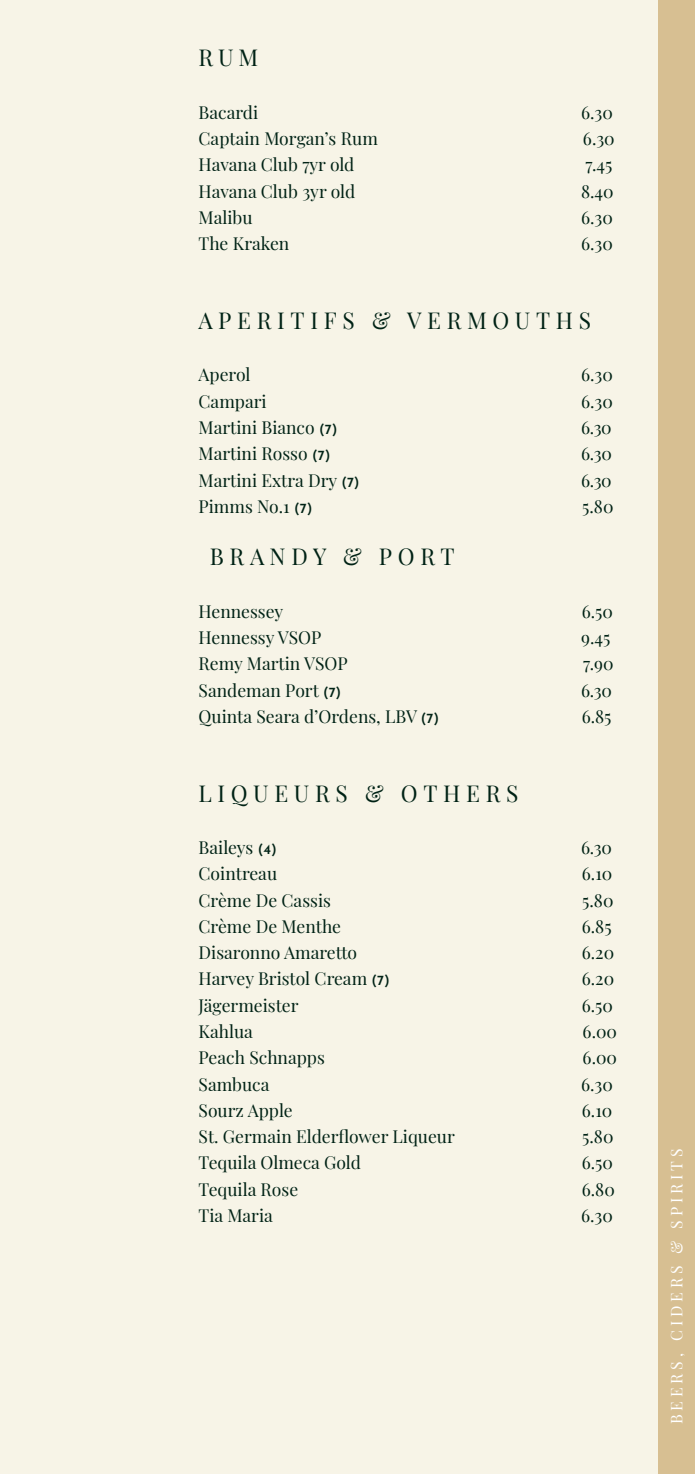
<style>
.page{position:relative;width:695px;height:1474px;background:#fff}
.page>*{position:absolute;margin:0;border:0;box-sizing:border-box;transform-origin:0 0}
.t1{font:22.75px "Playfair Display";letter-spacing:.25em;color:#002215}
.t2{font:17.5px "Playfair Display";color:#002215}
.t3{font:15.75px "Playfair Display";letter-spacing:.25em;color:#fff}
.s1{font-family:"Josefin Sans";font-weight:600;font-size:14px}
</style>
<div class="page">
<div style="left:198px;top:49px;width:447px;height:1375px;background:#f7f4e7"></div>
<div style="left:0;top:13px;width:150px;height:1448px;background:#f7f4e7"></div>
<div style="left:39px;top:338px;width:41px;height:41px;background:#f7f4e7"></div>
<div style="left:42px;top:1095px;width:40px;height:40px;background:#f7f4e7"></div>
<div style="left:39px;top:716px;width:41px;height:41px;background:#f7f4e7"></div>
<div style="left:270px;top:652px;width:306px;height:226px;background:#f7f4e7"></div>
<div style="left:658px;top:0;width:36px;height:1473px;background:#d7bf92"></div>
<h1 class="t1" style="left:198px;top:40px;width:61px">RUM</h1>
<p class="t2" style="left:198px;top:99px;width:61px">Bacardi</p>
<p class="t2" style="left:581px;top:99px;width:33px">6.30</p>
<p class="t2" style="left:198px;top:125px;width:181px">Captain Morgan’s Rum</p>
<p class="t2" style="left:583px;top:125px;width:33px">6.30</p>
<p class="t2" style="left:198px;top:151px;width:157px">Havana Club 7yr old</p>
<p class="t2" style="left:585px;top:151px;width:28px">7.45</p>
<p class="t2" style="left:198px;top:177px;width:158px">Havana Club 3yr old</p>
<p class="t2" style="left:581px;top:177px;width:34px">8.40</p>
<p class="t2" style="left:198px;top:204px;width:56px">Malibu</p>
<p class="t2" style="left:581px;top:204px;width:33px">6.30</p>
<p class="t2" style="left:198px;top:230px;width:92px">The Kraken</p>
<p class="t2" style="left:581px;top:230px;width:33px">6.30</p>
<h1 class="t1" style="left:198px;top:302px;width:394px">APERITIFS &amp; VERMOUTHS</h1>
<p class="t2" style="left:198px;top:361px;width:53px">Aperol</p>
<p class="t2" style="left:581px;top:361px;width:33px">6.30</p>
<p class="t2" style="left:198px;top:387px;width:70px">Campari</p>
<p class="t2" style="left:581px;top:387px;width:33px">6.30</p>
<p class="t2" style="left:198px;top:414px;width:140px">Martini Bianco <span class="s1">(7)</span></p>
<p class="t2" style="left:581px;top:414px;width:32px">6.30</p>
<p class="t2" style="left:198px;top:440px;width:133px">Martini Rosso <span class="s1">(7)</span></p>
<p class="t2" style="left:581px;top:440px;width:32px">6.30</p>
<p class="t2" style="left:198px;top:466px;width:162px">Martini Extra Dry <span class="s1">(7)</span></p>
<p class="t2" style="left:581px;top:466px;width:32px">6.30</p>
<p class="t2" style="left:198px;top:492px;width:115px">Pimms No.1 <span class="s1">(7)</span></p>
<p class="t2" style="left:582px;top:492px;width:33px">5.80</p>
<h1 class="t1" style="left:210px;top:539px;width:246px">BRANDY &amp; PORT</h1>
<p class="t2" style="left:198px;top:597px;width:86px">Hennessey</p>
<p class="t2" style="left:581px;top:597px;width:33px">6.50</p>
<p class="t2" style="left:198px;top:624px;width:124px">Hennessy VSOP</p>
<p class="t2" style="left:581px;top:624px;width:31px">9.45</p>
<p class="t2" style="left:198px;top:650px;width:150px">Remy Martin VSOP</p>
<p class="t2" style="left:583px;top:650px;width:32px">7.90</p>
<p class="t2" style="left:198px;top:676px;width:144px">Sandeman Port <span class="s1">(7)</span></p>
<p class="t2" style="left:581px;top:676px;width:32px">6.30</p>
<p class="t2" style="left:198px;top:702px;width:242px">Quinta Seara d’Ordens, LBV <span class="s1">(7)</span></p>
<p class="t2" style="left:581px;top:702px;width:31px">6.85</p>
<h1 class="t1" style="left:198px;top:775px;width:321px">LIQUEURS &amp; OTHERS</h1>
<p class="t2" style="left:198px;top:834px;width:80px">Baileys <span class="s1">(4)</span></p>
<p class="t2" style="left:581px;top:834px;width:32px">6.30</p>
<p class="t2" style="left:198px;top:860px;width:80px">Cointreau</p>
<p class="t2" style="left:581px;top:860px;width:32px">6.10</p>
<p class="t2" style="left:198px;top:886px;width:134px">Crème De Cassis</p>
<p class="t2" style="left:582px;top:886px;width:33px">5.80</p>
<p class="t2" style="left:198px;top:912px;width:144px">Crème De Menthe</p>
<p class="t2" style="left:581px;top:912px;width:31px">6.85</p>
<p class="t2" style="left:198px;top:939px;width:160px">Disaronno Amaretto</p>
<p class="t2" style="left:581px;top:939px;width:34px">6.20</p>
<p class="t2" style="left:198px;top:965px;width:193px">Harvey Bristol Cream <span class="s1">(7)</span></p>
<p class="t2" style="left:581px;top:965px;width:34px">6.20</p>
<p class="t2" style="left:198px;top:991px;width:101px">Jägermeister</p>
<p class="t2" style="left:581px;top:991px;width:33px">6.50</p>
<p class="t2" style="left:198px;top:1017px;width:56px">Kahlua</p>
<p class="t2" style="left:582px;top:1017px;width:36px">6.00</p>
<p class="t2" style="left:198px;top:1044px;width:128px">Peach Schnapps</p>
<p class="t2" style="left:582px;top:1044px;width:36px">6.00</p>
<p class="t2" style="left:198px;top:1070px;width:72px">Sambuca</p>
<p class="t2" style="left:581px;top:1070px;width:33px">6.30</p>
<p class="t2" style="left:198px;top:1096px;width:96px">Sourz Apple</p>
<p class="t2" style="left:581px;top:1096px;width:32px">6.10</p>
<p class="t2" style="left:198px;top:1122px;width:258px">St. Germain Elderflower Liqueur</p>
<p class="t2" style="left:582px;top:1122px;width:33px">5.80</p>
<p class="t2" style="left:198px;top:1149px;width:164px">Tequila Olmeca Gold</p>
<p class="t2" style="left:581px;top:1149px;width:33px">6.50</p>
<p class="t2" style="left:198px;top:1175px;width:101px">Tequila Rose</p>
<p class="t2" style="left:581px;top:1175px;width:35px">6.80</p>
<p class="t2" style="left:198px;top:1201px;width:76px">Tia Maria</p>
<p class="t2" style="left:581px;top:1201px;width:33px">6.30</p>
<p class="t3" style="left:664px;top:1424px;width:277px;rotate:-90deg">BEERS, CIDERS &amp; SPIRITS</p>
</div>
